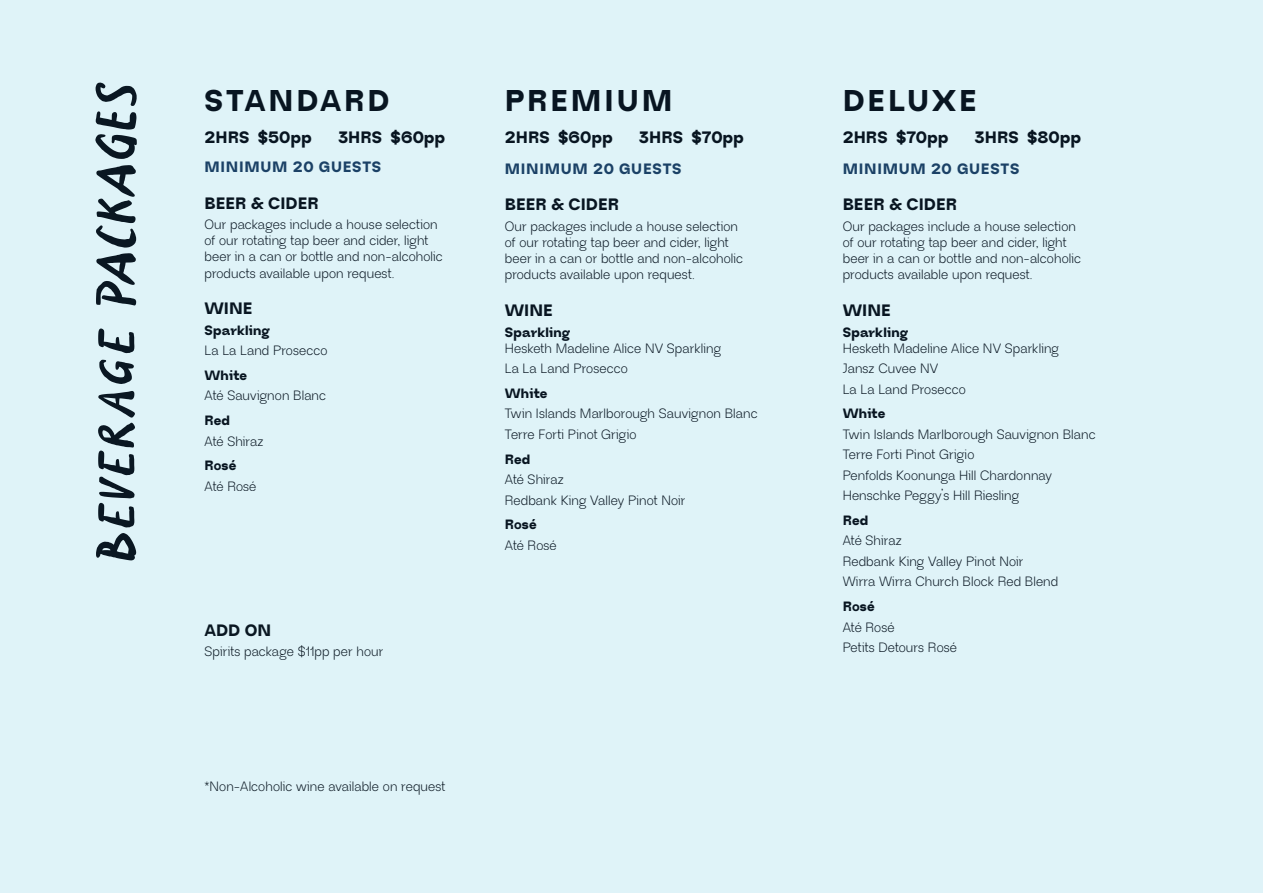
<style>
.page{position:relative;width:1263px;height:893px;background:#dff3f8}
.page>*{position:absolute;margin:0;border:0;box-sizing:border-box;transform-origin:0 0}
.t1{font:90px "Bellokali";letter-spacing:.035em;color:#0a1722}
.t2{font:800 30px "Neue Regrade";letter-spacing:.095em;color:#0a1722}
.Body_Copy{font:800 16.5px "Neue Regrade";letter-spacing:.005em;color:#0a1722}
.t3{font:800 15px "Neue Regrade";letter-spacing:.05em;color:#1f4569}
.Body_Copy-2{font:13.5px/20.4px "Neue Regrade";letter-spacing:.01em;color:#0a1722}
.t4{font:800 13.5px "Neue Regrade";letter-spacing:.015em;color:#0a1722}
</style>
<div class="page">
<p class="t1" style="left:84px;top:562px;width:481px;rotate:-90deg">Beverage PACKAGES</p>
<h2 class="t2" style="left:204px;top:79px;width:186px">STANDARD</h2>
<p class="Body_Copy" style="left:204px;top:126px;width:109px">2HRS $50pp</p>
<p class="Body_Copy" style="left:338px;top:126px;width:109px">3HRS $60pp</p>
<p class="t3" style="left:204px;top:156px;width:178px">MINIMUM 20 GUESTS</p>
<p class="Body_Copy" style="left:204px;top:191px;width:116px">BEER &amp; CIDER</p>
<p class="Body_Copy-2" style="left:204px;top:216px;width:240px;line-height:16.2px">Our packages include a house selection of our rotating tap beer and cider, light beer in a can or bottle and non-alcoholic products available upon request.</p>
<p class="Body_Copy" style="left:204px;top:297px;width:50px">WINE</p>
<p class="t4" style="left:204px;top:321px;width:67px">Sparkling</p>
<p class="Body_Copy-2" style="left:204px;top:340px;width:125px">La La Land Prosecco</p>
<p class="t4" style="left:204px;top:366px;width:44px">White</p>
<p class="Body_Copy-2" style="left:204px;top:386px;width:123px">Até Sauvignon Blanc</p>
<p class="t4" style="left:204px;top:411px;width:27px">Red</p>
<p class="Body_Copy-2" style="left:204px;top:431px;width:61px">Até Shiraz</p>
<p class="t4" style="left:204px;top:456px;width:33px">Rosé</p>
<p class="Body_Copy-2" style="left:204px;top:476px;width:53px">Até Rosé</p>
<p class="Body_Copy" style="left:204px;top:618px;width:68px">ADD ON</p>
<p class="Body_Copy-2" style="left:204px;top:642px;width:180px">Spirits package $11pp per hour</p>
<p class="Body_Copy-2" style="left:204px;top:776px;width:242px">*Non-Alcoholic wine available on request</p>
<h2 class="t2" style="left:505px;top:79px;width:169px">PREMIUM</h2>
<p class="Body_Copy" style="left:505px;top:126px;width:109px">2HRS $60pp</p>
<p class="Body_Copy" style="left:639px;top:126px;width:106px">3HRS $70pp</p>
<p class="t3" style="left:505px;top:158px;width:178px">MINIMUM 20 GUESTS</p>
<p class="Body_Copy" style="left:505px;top:193px;width:116px">BEER &amp; CIDER</p>
<p class="Body_Copy-2" style="left:505px;top:218px;width:240px;line-height:16.2px">Our packages include a house selection of our rotating tap beer and cider, light beer in a can or bottle and non-alcoholic products available upon request.</p>
<p class="Body_Copy" style="left:505px;top:299px;width:50px">WINE</p>
<p class="t4" style="left:505px;top:322px;width:67px">Sparkling</p>
<p class="Body_Copy-2" style="left:505px;top:338px;width:218px">Hesketh Madeline Alice NV Sparkling<br>La La Land Prosecco</p>
<p class="t4" style="left:505px;top:384px;width:44px">White</p>
<p class="Body_Copy-2" style="left:505px;top:404px;width:254px">Twin Islands Marlborough Sauvignon Blanc<br>Terre Forti Pinot Grigio</p>
<p class="t4" style="left:505px;top:449px;width:27px">Red</p>
<p class="Body_Copy-2" style="left:505px;top:469px;width:182px">Até Shiraz<br>Redbank King Valley Pinot Noir</p>
<p class="t4" style="left:505px;top:515px;width:33px">Rosé</p>
<p class="Body_Copy-2" style="left:505px;top:535px;width:53px">Até Rosé</p>
<h2 class="t2" style="left:843px;top:79px;width:135px">DELUXE</h2>
<p class="Body_Copy" style="left:843px;top:126px;width:107px">2HRS $70pp</p>
<p class="Body_Copy" style="left:975px;top:126px;width:108px">3HRS $80pp</p>
<p class="t3" style="left:843px;top:158px;width:178px">MINIMUM 20 GUESTS</p>
<p class="Body_Copy" style="left:843px;top:193px;width:116px">BEER &amp; CIDER</p>
<p class="Body_Copy-2" style="left:843px;top:218px;width:240px;line-height:16.2px">Our packages include a house selection of our rotating tap beer and cider, light beer in a can or bottle and non-alcoholic products available upon request.</p>
<p class="Body_Copy" style="left:843px;top:299px;width:50px">WINE</p>
<p class="t4" style="left:843px;top:322px;width:67px">Sparkling</p>
<p class="Body_Copy-2" style="left:843px;top:338px;width:218px">Hesketh Madeline Alice NV Sparkling<br>Jansz Cuvee NV<br>La La Land Prosecco</p>
<p class="t4" style="left:843px;top:404px;width:44px">White</p>
<p class="Body_Copy-2" style="left:843px;top:424px;width:254px">Twin Islands Marlborough Sauvignon Blanc Terre Forti Pinot Grigio<br>Penfolds Koonunga Hill Chardonnay Henschke Peggy’s Hill Riesling</p>
<p class="t4" style="left:843px;top:511px;width:27px">Red</p>
<p class="Body_Copy-2" style="left:843px;top:531px;width:217px">Até Shiraz<br>Redbank King Valley Pinot Noir<br>Wirra Wirra Church Block Red Blend</p>
<p class="t4" style="left:843px;top:597px;width:33px">Rosé</p>
<p class="Body_Copy-2" style="left:843px;top:617px;width:116px">Até Rosé<br>Petits Detours Rosé</p>
</div>
